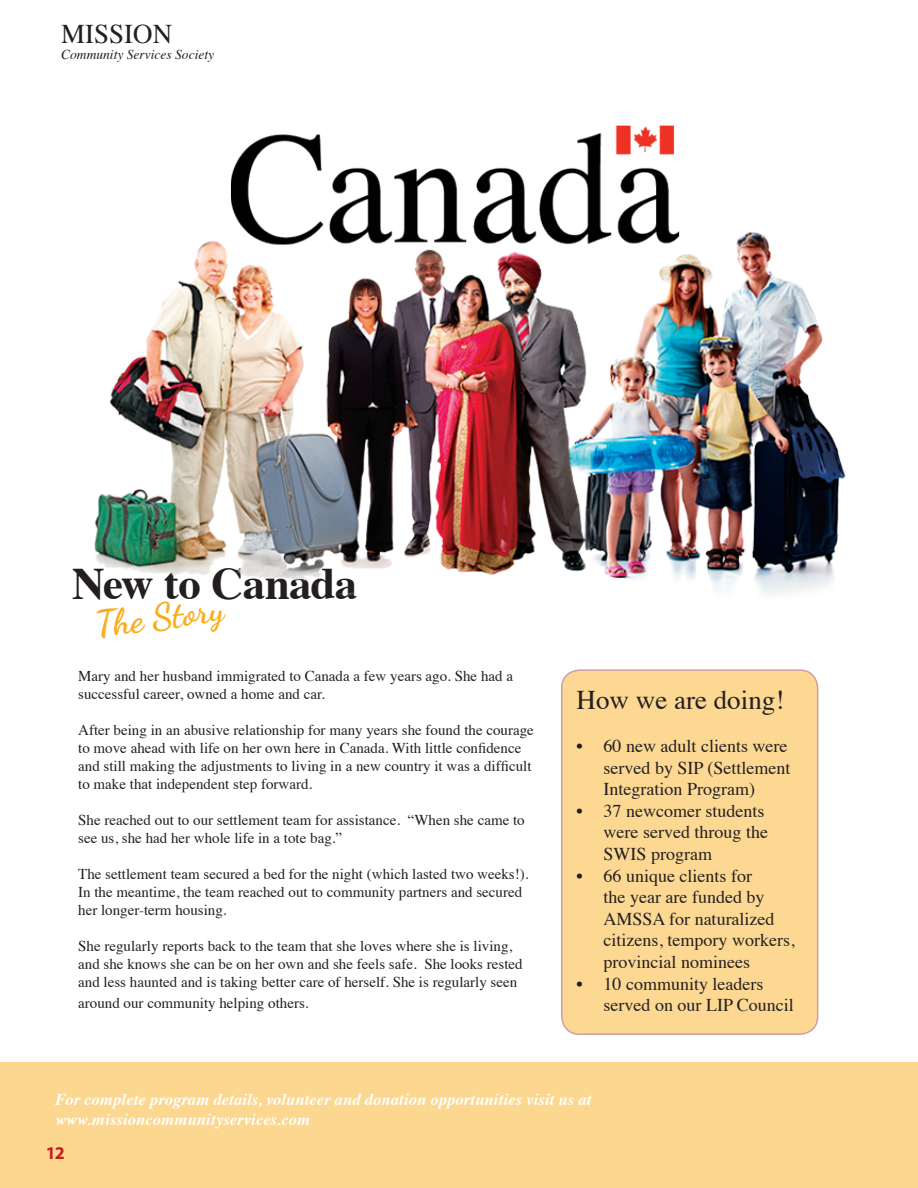
<style>
.page{position:relative;width:918px;height:1188px;background:#fff}
.page>*{position:absolute;margin:0;border:0;box-sizing:border-box;transform-origin:0 0}
.t1{font:700 45px "Times";letter-spacing:-.02em;color:#231f20}
.t2{font:700 36px "Dancing Script";color:#faad19}
.t3{font:27px "Times";color:#231f20}
.t4{font:18px/21.6px "Times";color:#231f20}
.t5{font:700 18px "Myriad Pro";color:#c31f24}
.t6{font:italic 700 16.5px/19.8px "Times";letter-spacing:.005em;color:#fff}
.t7{font:15px/18px "Times";color:#231f20}
.t8{font:italic 13.5px "Times";color:#231f20}
</style>
<div class="page">
<div style="left:0;top:1062px;width:918px;height:126px;background:#fcd790"></div>
<div style="left:562px;top:670px;width:256px;height:364px;background:#fcd893;border-radius:18px"></div>
<div style="left:561px;top:669px;width:257px;height:366px;border:2px solid #942d46;border-radius:18px"></div>
<img style="left:94px;top:125px;width:752px;height:470px">
<h3 class="t3" style="left:61px;top:8px;width:112px">MISSION</h3>
<p class="t8" style="left:61px;top:43px;width:154px">Community Services Society</p>
<h1 class="t1" style="left:72px;top:540px;width:287px">New to Canada</h1>
<h2 class="t2" style="left:93px;top:602px;width:131px;rotate:-7deg">The Story</h2>
<p class="t7" style="left:78px;top:665px;width:436px">Mary and her husband immigrated to Canada a few years ago. She had a successful career, owned a home and car.</p>
<p class="t7" style="left:78px;top:719px;width:457px">After being in an abusive relationship for many years she found the courage to move ahead with life on her own here in Canada. With little confidence and still making the adjustments to living in a new country it was a difficult to make that independent step forward.</p>
<p class="t7" style="left:78px;top:809px;width:448px">She reached out to our settlement team for assistance. “When she came to see us, she had her whole life in a tote bag.”</p>
<p class="t7" style="left:78px;top:863px;width:452px">The settlement team secured a bed for the night (which lasted two weeks!).<br>In the meantime, the team reached out to community partners and secured her longer-term housing.</p>
<p class="t7" style="left:78px;top:935px;width:446px">She regularly reports back to the team that she loves where she is living, and she knows she can be on her own and she feels safe. She looks rested and less haunted and is taking better care of herself. She is regularly seen</p>
<p class="t7" style="left:78px;top:993px;width:232px">around our community helping others.</p>
<h3 class="t3" style="left:577px;top:674px;width:209px">How we are doing!</h3>
<p class="t4" style="left:604px;top:734px;width:188px;text-indent:-27px">• 60 new adult clients were served by SIP (Settlement<br>Integration Program)</p>
<p class="t4" style="left:604px;top:798px;width:166px;text-indent:-27px">• 37 newcomer students were served throug the<br>SWIS program</p>
<p class="t4" style="left:604px;top:863px;width:192px;text-indent:-27px">• 66 unique clients for<br>the year are funded by<br>AMSSA for naturalized citizens, tempory workers, provincial nominees</p>
<p class="t4" style="left:604px;top:971px;width:192px;text-indent:-27px">• 10 community leaders served on our LIP Council</p>
<p class="t6" style="left:55px;top:1088px;width:538px">For complete program details, volunteer and donation opportunities visit us at www.missioncommunityservices.com</p>
<p class="t5" style="left:46px;top:1141px;width:20px">12</p>
</div>
